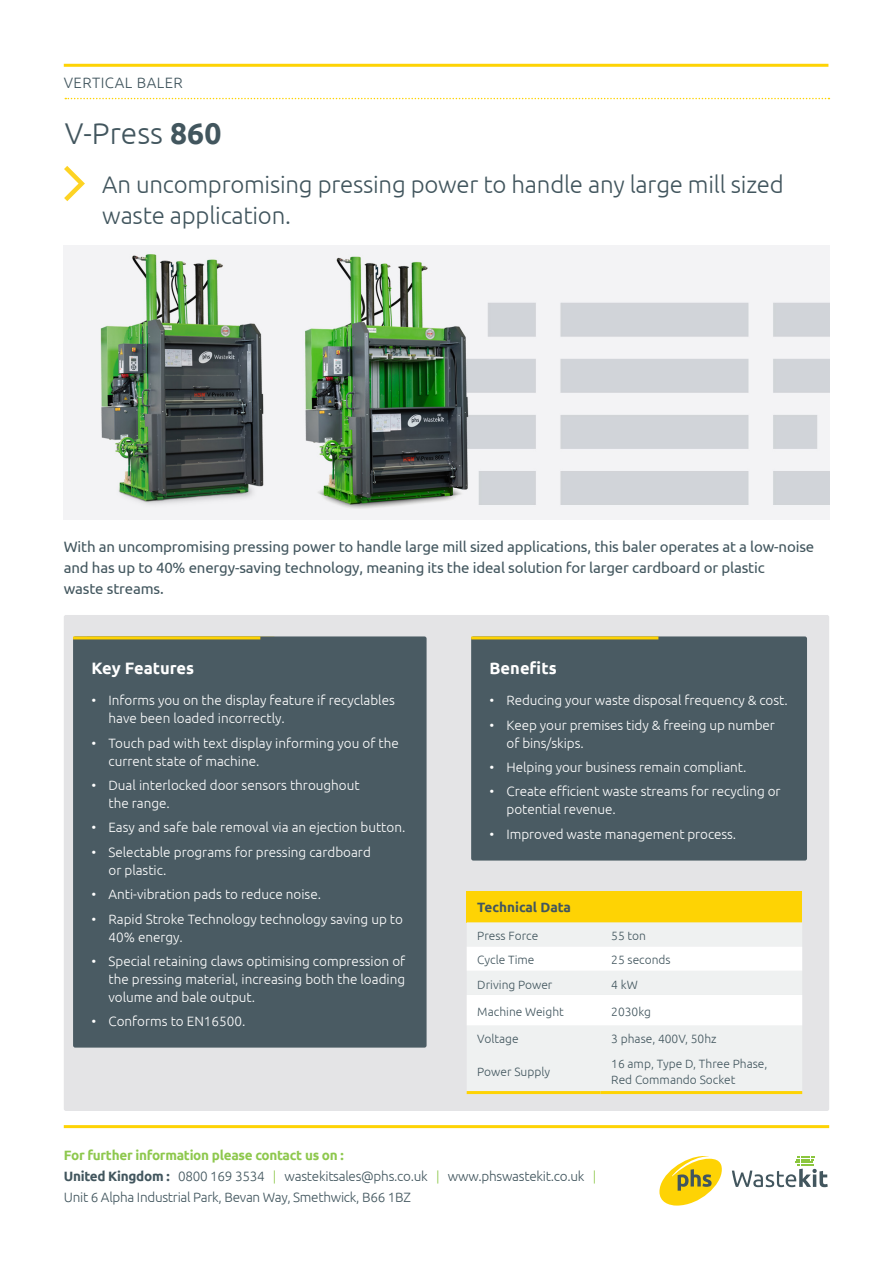
<style>
.page{position:relative;width:893px;height:1263px;background:#fff}
.page>*{position:absolute;margin:0;border:0;box-sizing:border-box;transform-origin:0 0}
.t1{font:300 30px "Ubuntu";color:#42565e}
.t2{font:300 24px/31.5px "Ubuntu";letter-spacing:-.01em;color:#42565e}
.Main_Copy{font:700 16.5px "Ubuntu";color:#fff}
.t3{font:15px/21px "Ubuntu";letter-spacing:-.01em;color:#42565e}
.Category_Name{font:300 15px "Ubuntu";letter-spacing:.03em;color:#42565e}
.t4{font:300 13.5px/18px "Ubuntu";color:#fff}
.t5{font:300 13.5px/21px "Ubuntu";letter-spacing:-.02em;color:#42565e}
.t6{font:700 13.5px "Ubuntu";letter-spacing:-.02em;color:#8ec84e}
.t7{font:700 13.5px "Ubuntu";color:#42565e}
.t8{font:300 12px/16.5px "Ubuntu";color:#42565e}
.s1{font-weight:700}
.s2{color:#8ec84e}
</style>
<div class="page">
<hr style="left:64px;top:64px;width:764px;height:3px;background:#fed304">
<svg style="left:65px;top:98px;width:764px;height:1px"></svg>
<svg style="left:64px;top:166px;width:21px;height:35px"></svg>
<hr style="left:64px;top:1125px;width:765px;height:3px;background:#fed304">
<svg style="left:659px;top:1156px;width:63px;height:49px"></svg>
<svg style="left:732px;top:1156px;width:96px;height:31px"></svg>
<div style="left:64px;top:615px;width:765px;height:496px;background:#e4e4e6;border-radius:2px"></div>
<div style="left:467px;top:891px;width:335px;height:31px;background:#fed304"></div>
<div style="left:467px;top:922px;width:335px;height:169px;background:#eff1f1"></div>
<svg style="left:467px;top:946px;width:335px;height:79px"></svg>
<hr style="left:467px;top:1091px;width:134px;height:3px;background:#fed304">
<hr style="left:601px;top:1091px;width:201px;height:3px;background:#fed304">
<div style="left:73px;top:636px;width:354px;height:411px;background:#4a5b63;border-radius:2px"></div>
<div style="left:471px;top:636px;width:336px;height:224px;background:#4a5b63;border-radius:2px"></div>
<hr style="left:471px;top:636px;width:187px;height:3px;background:#fed304">
<hr style="left:73px;top:636px;width:187px;height:3px;background:#fed304">
<img style="left:64px;top:245px;width:765px;height:275px">
<p class="Category_Name" style="left:64px;top:74px;width:120px">VERTICAL BALER</p>
<p class="t1" style="left:65px;top:115px;width:158px">V-Press <span class="s1">860</span></p>
<p class="t2" style="left:102px;top:168px;width:683px">An uncompromising pressing power to handle any large mill sized waste application.</p>
<p class="t3" style="left:64px;top:536px;width:752px">With an uncompromising pressing power to handle large mill sized applications, this baler operates at a low-noise and has up to 40% energy-saving technology, meaning its the ideal solution for larger cardboard or plastic<br>waste streams.</p>
<p class="Main_Copy" style="left:91px;top:658px;width:104px">Key Features</p>
<p class="t4" style="left:108px;top:691px;width:288px;text-indent:-17px">• Informs you on the display feature if recyclables have been loaded incorrectly.</p>
<p class="t4" style="left:108px;top:733px;width:292px;text-indent:-17px">• Touch pad with text display informing you of the current state of machine.</p>
<p class="t4" style="left:108px;top:776px;width:253px;text-indent:-17px">• Dual interlocked door sensors throughout the range.</p>
<p class="t4" style="left:91px;top:818px;width:315px">• Easy and safe bale removal via an ejection button.</p>
<p class="t4" style="left:108px;top:843px;width:264px;text-indent:-17px">• Selectable programs for pressing cardboard or plastic.</p>
<p class="t4" style="left:91px;top:885px;width:231px">• Anti-vibration pads to reduce noise.</p>
<p class="t4" style="left:108px;top:909px;width:296px;text-indent:-17px">• Rapid Stroke Technology technology saving up to<br>40% energy.</p>
<p class="t4" style="left:108px;top:952px;width:298px;text-align:justify;text-indent:-17px">• Special retaining claws optimising compression of the pressing material, increasing both the loading volume and bale output.</p>
<p class="t4" style="left:91px;top:1012px;width:155px">• Conforms to EN16500.</p>
<p class="Main_Copy" style="left:490px;top:658px;width:69px">Benefits</p>
<p class="t4" style="left:490px;top:691px;width:300px">• Reducing your waste disposal frequency &amp; cost.</p>
<p class="t4" style="left:507px;top:715px;width:270px;text-indent:-17px">• Keep your premises tidy &amp; freeing up number of bins/skips.</p>
<p class="t4" style="left:490px;top:758px;width:258px">• Helping your business remain compliant.</p>
<p class="t4" style="left:507px;top:782px;width:275px;text-indent:-17px">• Create efficient waste streams for recycling or potential revenue.</p>
<p class="t4" style="left:490px;top:825px;width:248px">• Improved waste management process.</p>
<p class="t7" style="left:477px;top:899px;width:95px">Technical Data</p>
<p class="t8" style="left:477px;top:927px;width:62px">Press Force</p>
<p class="t8" style="left:611px;top:927px;width:36px">55 ton</p>
<p class="t8" style="left:477px;top:951px;width:59px">Cycle Time</p>
<p class="t8" style="left:611px;top:951px;width:61px">25 seconds</p>
<p class="t8" style="left:477px;top:976px;width:77px">Driving Power</p>
<p class="t8" style="left:611px;top:976px;width:28px">4 kW</p>
<p class="t8" style="left:477px;top:1003px;width:88px">Machine Weight</p>
<p class="t8" style="left:611px;top:1003px;width:41px">2030kg</p>
<p class="t8" style="left:477px;top:1030px;width:43px">Voltage</p>
<p class="t8" style="left:611px;top:1030px;width:107px">3 phase, 400V, 50hz</p>
<p class="t8" style="left:477px;top:1063px;width:74px">Power Supply</p>
<p class="t8" style="left:611px;top:1055px;width:158px">16 amp, Type D, Three Phase,<br>Red Commando Socket</p>
<p class="t6" style="left:64px;top:1147px;width:282px">For further information please contact us on :</p>
<p class="t5" style="left:64px;top:1165px;width:534px"><span class="s1">United Kingdom :</span> 0800 169 3534 <span class="s2">|</span> wastekitsales@phs.co.uk <span class="s2">|</span> www.phswastekit.co.uk <span class="s2">|<br></span>Unit 6 Alpha Industrial Park, Bevan Way, Smethwick, B66 1BZ</p>
</div>
